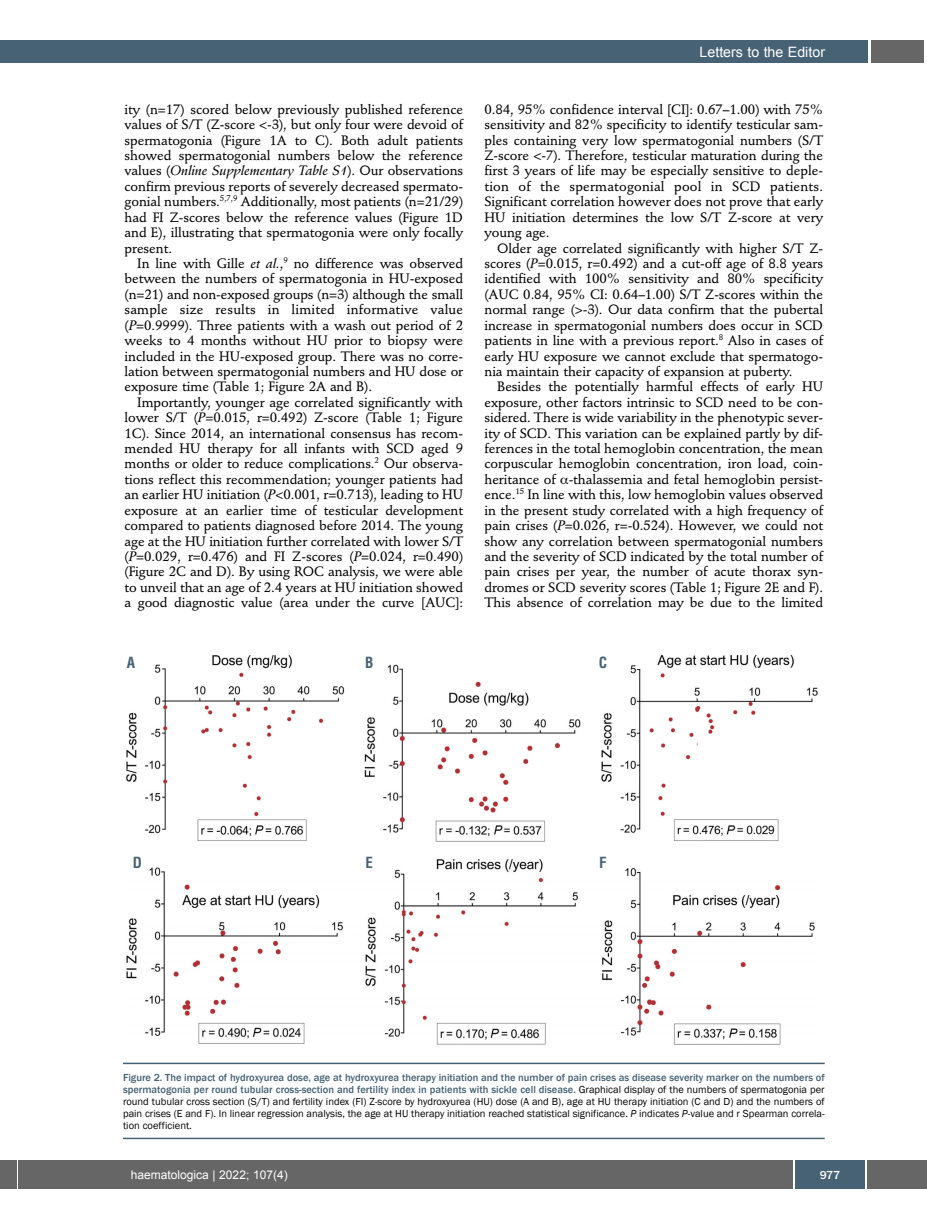
<style>
.page{position:relative;width:927px;height:1225px;background:#fff}
.page>*{position:absolute;margin:0;border:0;box-sizing:border-box;transform-origin:0 0}
.t1{font:700 condensed 15px "Helvetica";color:#466274}
.t2{font:14.25px "Arial";color:#fff}
.t3{font:500 13.5px/15.5px "Stempel Schneidler";letter-spacing:-.005em;color:#000;text-align:justify}
.t4{font:italic 13.5px "Stempel Schneidler Med";letter-spacing:-.005em;color:#000}
.t5{font:12px "Arial";color:#fff}
.t6{font:500 12px "Franklin Gothic";color:#fff}
.t7{font:10.5px/12px "Franklin Gothic";color:#000;text-align:justify}
.s1{font-family:"Stempel Schneidler";font-weight:500;font-style:normal}
.s2{font-family:"Stempel Schneidler Med";font-weight:400;font-style:italic}
.s3{font-weight:500;color:#466274}
.s4{font-style:italic}
</style>
<div class="page">
<div style="left:19px;top:1160px;width:908px;height:28px;background:#666"></div>
<div style="left:871px;top:40px;width:52px;height:22px;background:#666"></div>
<div style="left:18px;top:40px;width:849px;height:22px;background:#466274"></div>
<div style="left:795px;top:1160px;width:70px;height:28px;background:#466274"></div>
<hr style="left:793px;top:1160px;width:2px;height:28px;background:#fff">
<hr style="left:865px;top:1160px;width:2px;height:28px;background:#fff">
<div style="left:0;top:1160px;width:17px;height:28px;background:#666"></div>
<div style="left:0;top:40px;width:19px;height:22px;background:#466274"></div>
<img style="left:126px;top:654px;width:692px;height:391px">
<hr style="left:123px;top:1062px;width:702px;height:2px;background:#466274">
<hr style="left:123px;top:1137px;width:702px;height:2px;background:#466274">
<svg style="left:366px;top:656px;width:7px;height:12px"></svg>
<p class="t3" style="left:125px;top:103px;width:340px">ity (n=17) scored below previously published reference values of S/T (Z-score &lt;-3), but only four were devoid of spermatogonia (Figure 1A to C). Both adult patients showed spermatogonial numbers below the reference</p>
<p class="t4" style="left:125px;top:165px;width:340px"><span class="s1">values (</span>Online Supplementary Table S1<span class="s1">). Our observations</span></p>
<p class="t3" style="left:125px;top:180px;width:340px">confirm previous reports of severely decreased spermato&shy;gonial numbers.<sup>5,7,9</sup> Additionally, most patients (n=21/29) had FI Z-scores below the reference values (Figure 1D and E), illustrating that spermatogonia were only focally present.</p>
<p class="t3" style="left:125px;top:257px;width:340px;text-indent:13px">In line with Gille <span class="s2">et al.</span>,<sup>9</sup> no difference was observed between the numbers of spermatogonia in HU-exposed (n=21) and non-exposed groups (n=3) although the small sample size results in limited informative value (<span class="s2">P</span>=0.9999). Three patients with a wash out period of 2 weeks to 4 months without HU prior to biopsy were included in the HU-exposed group. There was no corre&shy;lation between spermatogonial numbers and HU dose or exposure time (Table 1; Figure 2A and B).</p>
<p class="t3" style="left:125px;top:396px;width:340px;text-indent:13px">Importantly, younger age correlated significantly with lower S/T (<span class="s2">P</span>=0.015, r=0.492) Z-score (Table 1; Figure 1C). Since 2014, an international consensus has recom&shy;mended HU therapy for all infants with SCD aged 9 months or older to reduce complications.<sup>2</sup> Our observa&shy;tions reflect this recommendation; younger patients had an earlier HU initiation (<span class="s2">P</span>&lt;0.001, r=0.713), leading to HU exposure at an earlier time of testicular development compared to patients diagnosed before 2014. The young age at the HU initiation further correlated with lower S/T (<span class="s2">P</span>=0.029, r=0.476) and FI Z-scores (<span class="s2">P</span>=0.024, r=0.490) (Figure 2C and D). By using ROC analysis, we were able to unveil that an age of 2.4 years at HU initiation showed a good diagnostic value (area under the curve [AUC]:</p>
<p class="t1" style="left:127px;top:656px;width:10px">A</p>
<p class="t2" style="left:699px;top:44px;width:127px">Letters to the Editor</p>
<p class="t3" style="left:484px;top:103px;width:340px">0.84, 95% confidence interval [CI]: 0.67–1.00) with 75% sensitivity and 82% specificity to identify testicular sam&shy;ples containing very low spermatogonial numbers (S/T Z-score &lt;-7). Therefore, testicular maturation during the first 3 years of life may be especially sensitive to deple&shy;tion of the spermatogonial pool in SCD patients.<br>Significant correlation however does not prove that early HU initiation determines the low S/T Z-score at very young age.</p>
<p class="t3" style="left:484px;top:242px;width:340px;text-indent:13px">Older age correlated significantly with higher S/T Z&shy;scores (<span class="s2">P</span>=0.015, r=0.492) and a cut-off age of 8.8 years identified with 100% sensitivity and 80% specificity (AUC 0.84, 95% CI: 0.64–1.00) S/T Z-scores within the normal range (&gt;-3). Our data confirm that the pubertal increase in spermatogonial numbers does occur in SCD patients in line with a previous report.<sup>8</sup> Also in cases of early HU exposure we cannot exclude that spermatogo&shy;nia maintain their capacity of expansion at puberty.</p>
<p class="t3" style="left:484px;top:380px;width:340px;text-indent:13px">Besides the potentially harmful effects of early HU exposure, other factors intrinsic to SCD need to be con&shy;sidered. There is wide variability in the phenotypic sever&shy;ity of SCD. This variation can be explained partly by dif&shy;ferences in the total hemoglobin concentration, the mean corpuscular hemoglobin concentration, iron load, coin&shy;heritance of -thalassemia and fetal hemoglobin persist&shy;ence.<sup>15</sup> In line with this, low hemoglobin values observed in the present study correlated with a high frequency of pain crises (<span class="s2">P</span>=0.026, r=-0.524). However, we could not show any correlation between spermatogonial numbers and the severity of SCD indicated by the total number of pain crises per year, the number of acute thorax syn&shy;dromes or SCD severity scores (Table 1; Figure 2E and F).<br>This absence of correlation may be due to the limited</p>
<p class="t1" style="left:599px;top:656px;width:10px">C</p>
<p class="t1" style="left:133px;top:856px;width:11px">D</p>
<p class="t1" style="left:366px;top:856px;width:9px">E</p>
<p class="t1" style="left:599px;top:856px;width:9px">F</p>
<p class="t7" style="left:123px;top:1071px;width:703px"><span class="s3">Figure 2. The impact of hydroxyurea dose, age at hydroxyurea therapy initiation and the number of pain crises as disease severity marker on the numbers of spermatogonia per round tubular cross-section and fertility index in patients with sickle cell disease.</span> Graphical display of the numbers of spermatogonia per round tubular cross section (S/T) and fertility index (FI) Z-score by hydroxyurea (HU) dose (A and B), age at HU therapy initiation (C and D) and the numbers of pain crises (E and F). In linear regression analysis, the age at HU therapy initiation reached statistical significance. <span class="s4">P</span> indicates <span class="s4">P</span>-value and r Spearman correla&shy;tion coefficient.</p>
<p class="t5" style="left:131px;top:1168px;width:158px">haematologica | 2022; 107(4)</p>
<p class="t6" style="left:820px;top:1167px;width:22px">977</p>
</div>
